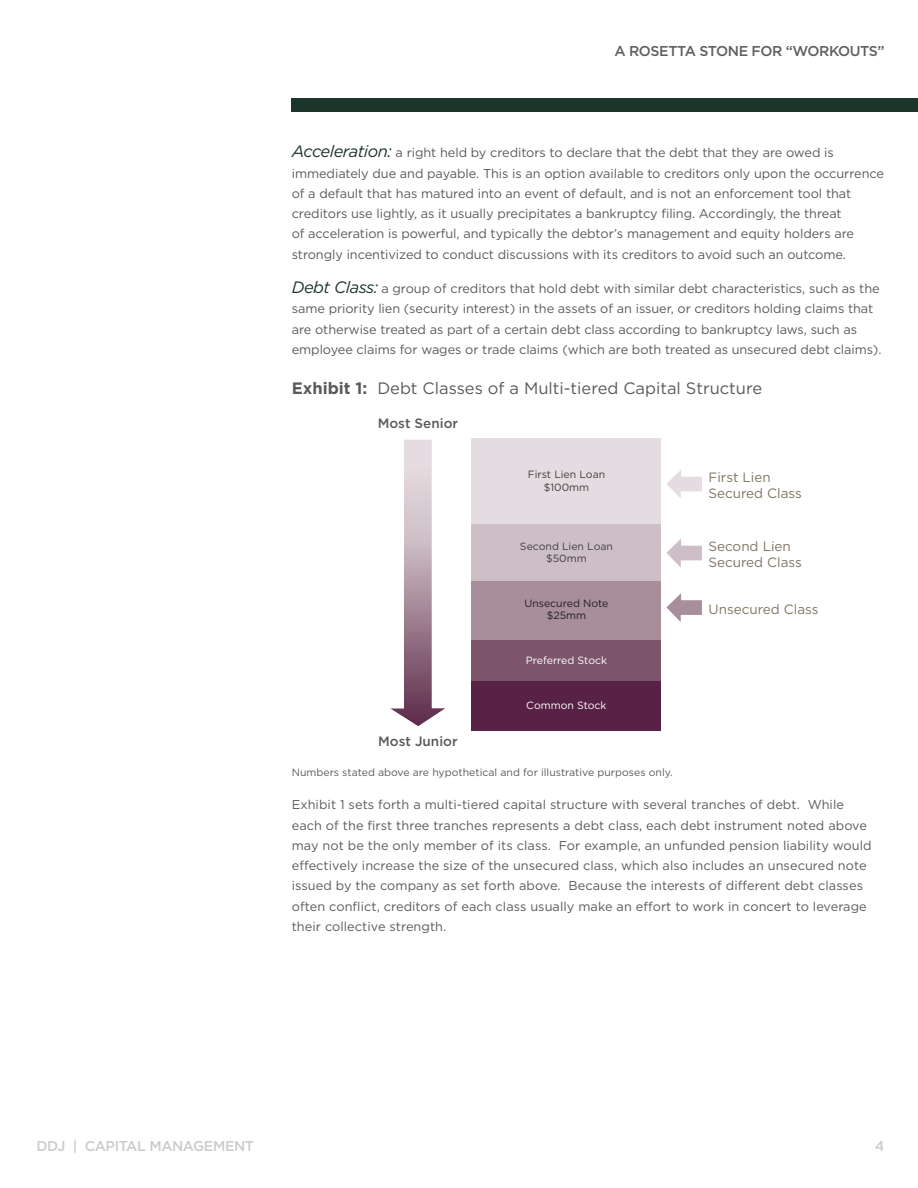
<style>
.page{position:relative;width:918px;height:1188px;background:#fff}
.page>*{position:absolute;margin:0;border:0;box-sizing:border-box;transform-origin:0 0}
.chart_header{font:16.5px "Gotham";color:#595a59}
.t1{font:500 14.25px "Gotham";letter-spacing:-.03em;color:#5f5f62}
.t2{font:500 14.25px "Gotham";letter-spacing:-.03em;color:#cbccce}
.t3{font:13.5px/16.2px "Gotham";color:#7f7560}
.t4{font:500 13.5px "Gotham";color:#595a59}
.subhead{font:12.75px/20.2px "Gotham";letter-spacing:-.005em;color:#595a59}
.body_copy{font:12.75px/20.2px "Gotham";letter-spacing:.005em;color:#595a59}
.footnotes_rule{font:10.5px "Gotham";color:#595a59}
.t5{font:10.5px/12.6px "Gotham";color:#3e3e3f;text-align:center}
.t6{font:10.5px "Gotham";letter-spacing:-.005em;color:#fff}
.t7{font:10.5px/12.6px "Gotham";color:#231f20;text-align:center}
.s1{font-style:italic;font-size:16.5px;color:#1c352a}
.s2{font-weight:700}
</style>
<div class="page">
<div style="left:292px;top:98px;width:626px;height:14px;background:#1c352a"></div>
<div style="left:472px;top:438px;width:189px;height:87px;background:#e4dce0"></div>
<div style="left:472px;top:525px;width:189px;height:56px;background:#cebfc6"></div>
<div style="left:472px;top:581px;width:189px;height:59px;background:#a88d9b"></div>
<div style="left:472px;top:640px;width:189px;height:42px;background:#7c546c"></div>
<div style="left:472px;top:681px;width:189px;height:50px;background:#582146"></div>
<svg style="left:390px;top:440px;width:55px;height:286px"></svg>
<svg style="left:667px;top:470px;width:35px;height:28px"></svg>
<svg style="left:666px;top:539px;width:36px;height:28px"></svg>
<svg style="left:666px;top:593px;width:36px;height:29px"></svg>
<p class="t1" style="left:614px;top:42px;width:272px">A ROSETTA STONE FOR “WORKOUTS”</p>
<p class="subhead" style="left:292px;top:142px;width:594px"><span class="s1">Acceleration:</span> a right held by creditors to declare that the debt that they are owed is immediately due and payable. This is an option available to creditors only upon the occurrence of a default that has matured into an event of default, and is not an enforcement tool that creditors use lightly, as it usually precipitates a bankruptcy filing. Accordingly, the threat<br>of acceleration is powerful, and typically the debtor’s management and equity holders are strongly incentivized to conduct discussions with its creditors to avoid such an outcome.</p>
<p class="subhead" style="left:292px;top:278px;width:591px"><span class="s1">Debt Class:</span> a group of creditors that hold debt with similar debt characteristics, such as the same priority lien (security interest) in the assets of an issuer, or creditors holding claims that are otherwise treated as part of a certain debt class according to bankruptcy laws, such as employee claims for wages or trade claims (which are both treated as unsecured debt claims).</p>
<p class="chart_header" style="left:292px;top:377px;width:472px"><span class="s2">Exhibit 1:</span> Debt Classes of a Multi-tiered Capital Structure</p>
<p class="t4" style="left:378px;top:415px;width:82px">Most Senior</p>
<p class="t4" style="left:378px;top:734px;width:81px">Most Junior</p>
<p class="t5" style="left:528px;top:468px;width:79px">First Lien Loan $100mm</p>
<p class="t5" style="left:520px;top:540px;width:95px">Second Lien Loan $50mm</p>
<p class="t7" style="left:524px;top:596px;width:86px">Unsecured Note $25mm</p>
<p class="t6" style="left:526px;top:654px;width:83px">Preferred Stock</p>
<p class="t6" style="left:526px;top:700px;width:82px">Common Stock</p>
<p class="t3" style="left:708px;top:469px;width:95px">First Lien<br>Secured Class</p>
<p class="t3" style="left:708px;top:538px;width:95px">Second Lien<br>Secured Class</p>
<p class="t3" style="left:708px;top:601px;width:112px">Unsecured Class</p>
<p class="footnotes_rule" style="left:292px;top:765px;width:382px">Numbers stated above are hypothetical and for illustrative purposes only.</p>
<p class="body_copy" style="left:292px;top:794px;width:581px">Exhibit 1 sets forth a multi-tiered capital structure with several tranches of debt. While each of the first three tranches represents a debt class, each debt instrument noted above may not be the only member of its class. For example, an unfunded pension liability would effectively increase the size of the unsecured class, which also includes an unsecured note issued by the company as set forth above. Because the interests of different debt classes often conflict, creditors of each class usually make an effort to work in concert to leverage their collective strength.</p>
<p class="t2" style="left:37px;top:1137px;width:219px">DDJ | CAPITAL MANAGEMENT</p>
<p class="t2" style="left:875px;top:1137px;width:11px">4</p>
</div>
